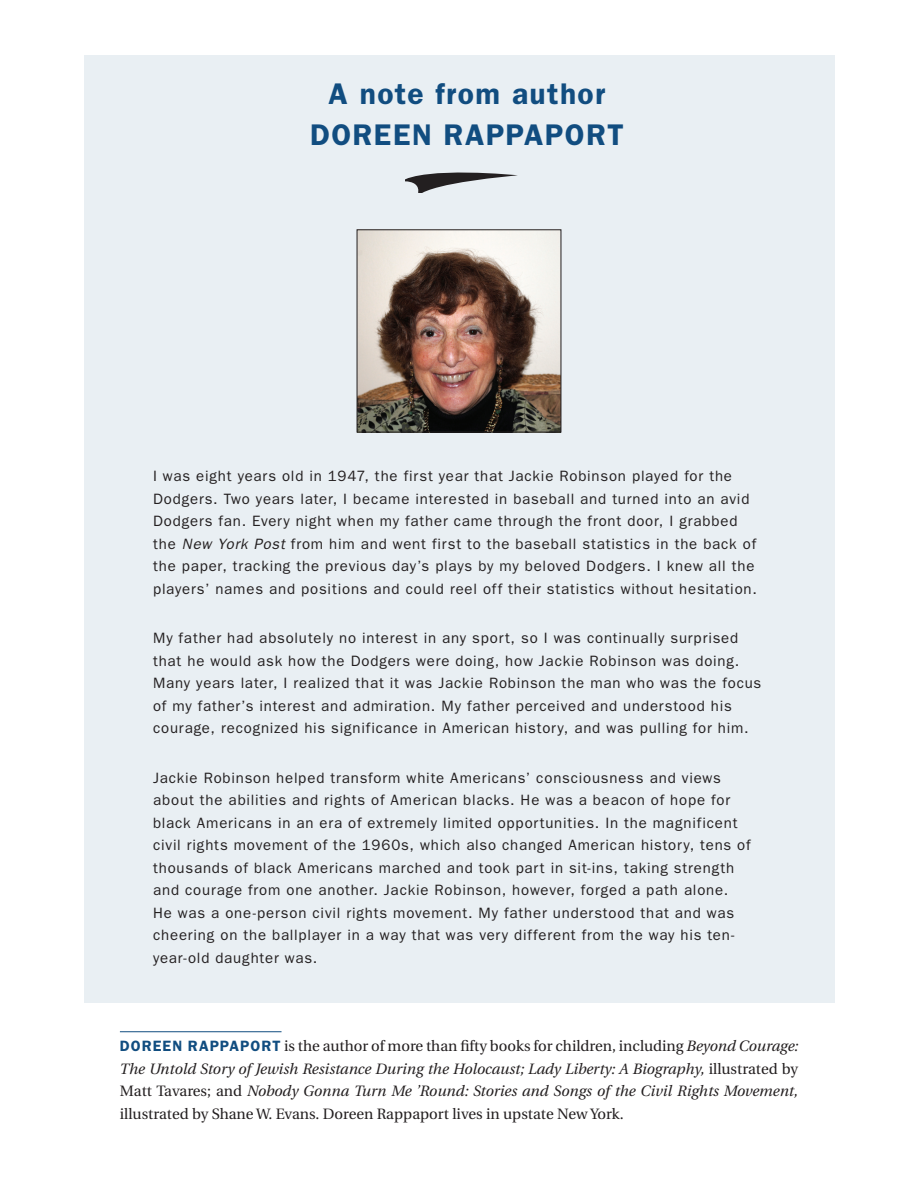
<style>
.page{position:relative;width:918px;height:1188px;background:#fff}
.page>*{position:absolute;margin:0;border:0;box-sizing:border-box;transform-origin:0 0}
.tit1{font:600 30px "Franklin Gothic";letter-spacing:.045em;color:#114d80}
.t1{font:15px/22.5px "Franklin Gothic";letter-spacing:.055em;color:#231f20}
.t2{font:italic 15px/22.5px "Utopia";color:#231f20;text-align:justify}
.s1{font-style:italic}
.s2{font-family:"Franklin Gothic";font-weight:600;font-style:normal;color:#114d80}
.s3{font-style:normal}
</style>
<div class="page">
<hr style="left:120px;top:1031px;width:162px;height:1px;background:#114d80">
<div style="left:84px;top:56px;width:750px;height:947px;background:#e9eff3"></div>
<svg style="left:406px;top:172px;width:112px;height:21px"></svg>
<img style="left:359px;top:232px;width:200px;height:198px">
<div style="left:357px;top:230px;width:204px;height:202px;border:1px solid #231f20"></div>
<p class="tit1" style="left:329px;top:76px;width:278px">A note from author</p>
<p class="tit1" style="left:310px;top:117px;width:315px">DOREEN RAPPAPORT</p>
<p class="t1" style="left:153px;top:465px;width:605px">I was eight years old in 1947, the first year that Jackie Robinson played for the Dodgers. Two years later, I became interested in baseball and turned into an avid Dodgers fan. Every night when my father came through the front door, I grabbed the <span class="s1">New York Post</span> from him and went first to the baseball statistics in the back of the paper, tracking the previous day’s plays by my beloved Dodgers. I knew all the players’ names and positions and could reel off their statistics without hesitation.</p>
<p class="t1" style="left:153px;top:627px;width:610px">My father had absolutely no interest in any sport, so I was continually surprised that he would ask how the Dodgers were doing, how Jackie Robinson was doing.<br>Many years later, I realized that it was Jackie Robinson the man who was the focus of my father’s interest and admiration. My father perceived and understood his courage, recognized his significance in American history, and was pulling for him.</p>
<p class="t1" style="left:153px;top:766px;width:599px">Jackie Robinson helped transform white Americans’ consciousness and views about the abilities and rights of American blacks. He was a beacon of hope for black Americans in an era of extremely limited opportunities. In the magnificent civil rights movement of the 1960s, which also changed American history, tens of thousands of black Americans marched and took part in sit-ins, taking strength and courage from one another. Jackie Robinson, however, forged a path alone.<br>He was a one-person civil rights movement. My father understood that and was cheering on the ballplayer in a way that was very different from the way his ten&shy;year-old daughter was.</p>
<p class="t2" style="left:120px;top:1035px;width:680px"><span class="s2">DOREEN RAPPAPORT</span> <span class="s3">is the author of more than fifty books for children, including</span> Beyond Courage:<br>The Untold Story of Jewish Resistance During the Holocaust; Lady Liberty: A Biography, <span class="s3">illustrated by Matt Tavares; and</span> Nobody Gonna Turn Me ’Round: Stories and Songs of the Civil Rights Movement, <span class="s3">illustrated by Shane W. Evans. Doreen Rappaport lives in upstate New York.</span></p>
</div>
